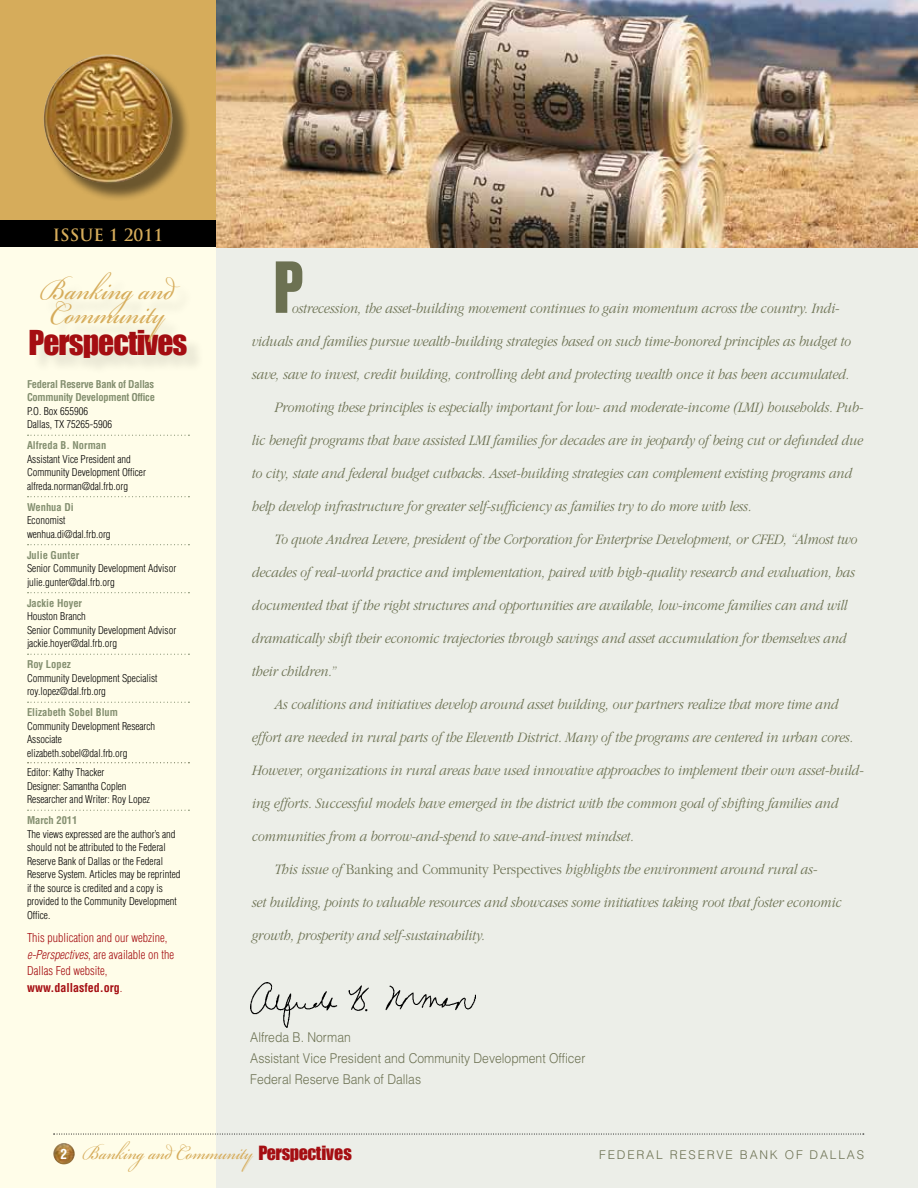
<style>
.page{position:relative;width:918px;height:1188px;background:#fff}
.page>*{position:absolute;margin:0;border:0;box-sizing:border-box;transform-origin:0 0}
.t1{font:72px "Impact LT Std";color:#6c7152;scale:.9 1}
.t2{font:47.25px "Bickham Script Pro";color:#d6ac5b;scale:.83 1}
.t3{font:31.5px "Bickham Script Pro";color:#d6ac5b;scale:.83 1}
.t4{font:31.5px "Impact";letter-spacing:-.03em;color:#a50e12}
.t5{font:700 16.5px "Trajan Pro";color:#d6ac5b}
.t6{font:italic 300 15px/33px "ITC Garamond Std";letter-spacing:-.01em;color:#6c7152;scale:.9 1}
.t7{font:300 13.5px/21px "Helvetica LT Std";color:#6c7152;scale:.9 1}
.t8{font:700 condensed 13.5px "Helvetica LT Std";color:#fff}
.t9{font:300 condensed 12px/16.5px "Helvetica LT Std";color:#a50e12}
.t10{font:300 12px "Helvetica LT Std";color:#6c7152}
.t11{font:300 condensed 10.5px/13.5px "Helvetica LT Std";color:#000}
.t12{font:700 condensed 10.5px "Helvetica LT Std";color:#848f70}
.t13{font:700 condensed 10.5px/13.5px "Helvetica LT Std";letter-spacing:-.025em;color:#848f70}
.s1{font-style:italic}
.s2{font-weight:700}
.s3{font-style:normal}
.s4{font-family:"Impact";font-size:18px;color:#a50e12}
</style>
<div class="page">
<div style="left:0;top:245px;width:216px;height:943px;background:#fffde9"></div>
<div style="left:216px;top:0;width:702px;height:1188px;background:#eceee8"></div>
<svg style="left:55px;top:1143px;width:9px;height:5px"></svg>
<svg style="left:54px;top:1134px;width:810px;height:1px"></svg>
<div style="left:0;top:0;width:216px;height:222px;background:#d6ac5b"></div>
<div style="left:32px;top:333px;width:173px;height:44px;background:#000;opacity:.1"></div>
<div style="left:43px;top:275px;width:153px;height:84px;background:#000;opacity:.1"></div>
<div style="left:46px;top:57px;width:144px;height:145px;background:#000;opacity:.5"></div>
<img style="left:55px;top:55px;width:50px;height:27px">
<div style="left:0;top:220px;width:216px;height:27px;background:#000"></div>
<img style="left:251px;top:983px;width:225px;height:45px">
<img style="left:216px;top:0;width:702px;height:248px">
<svg style="left:28px;top:435px;width:161px;height:1px"></svg>
<svg style="left:28px;top:496px;width:161px;height:1px"></svg>
<svg style="left:28px;top:544px;width:161px;height:1px"></svg>
<svg style="left:28px;top:592px;width:161px;height:1px"></svg>
<svg style="left:28px;top:654px;width:161px;height:1px"></svg>
<svg style="left:28px;top:702px;width:161px;height:1px"></svg>
<svg style="left:28px;top:762px;width:161px;height:1px"></svg>
<svg style="left:28px;top:810px;width:161px;height:1px"></svg>
<p class="t5" style="left:53px;top:224px;width:112px">ISSUE 1 2011</p>
<h2 class="t2" style="left:41px;top:256px;width:163px">Banking and</h2>
<h2 class="t2" style="left:50px;top:280px;width:141px">Community</h2>
<h3 class="t4" style="left:29px;top:318px;width:160px">Perspectives</h3>
<p class="t13" style="left:27px;top:377px;width:129px">Federal Reserve Bank of Dallas<br>Community Development Office</p>
<p class="t11" style="left:27px;top:404px;width:87px">P.O. Box 655906<br>Dallas, TX 75265-5906</p>
<p class="t12" style="left:27px;top:439px;width:81px">Alfreda B. Norman</p>
<p class="t11" style="left:27px;top:452px;width:120px">Assistant Vice President and<br>Community Development Officer alfreda.norman@dal.frb.org</p>
<p class="t12" style="left:27px;top:500px;width:48px">Wenhua Di</p>
<p class="t11" style="left:27px;top:514px;width:85px">Economist wenhua.di@dal.frb.org</p>
<p class="t12" style="left:27px;top:548px;width:54px">Julie Gunter</p>
<p class="t11" style="left:27px;top:562px;width:151px">Senior Community Development Advisor julie.gunter@dal.frb.org</p>
<p class="t12" style="left:27px;top:596px;width:57px">Jackie Hoyer</p>
<p class="t11" style="left:27px;top:610px;width:151px">Houston Branch<br>Senior Community Development Advisor jackie.hoyer@dal.frb.org</p>
<p class="t12" style="left:27px;top:658px;width:46px">Roy Lopez</p>
<p class="t11" style="left:27px;top:671px;width:132px">Community Development Specialist roy.lopez@dal.frb.org</p>
<p class="t12" style="left:27px;top:706px;width:93px">Elizabeth Sobel Blum</p>
<p class="t11" style="left:27px;top:719px;width:130px">Community Development Research<br>Associate elizabeth.sobel@dal.frb.org</p>
<p class="t11" style="left:27px;top:766px;width:125px">Editor: Kathy Thacker<br>Designer: Samantha Coplen<br>Researcher and Writer: Roy Lopez</p>
<p class="t12" style="left:27px;top:814px;width:52px">March 2011</p>
<p class="t11" style="left:27px;top:827px;width:155px">The views expressed are the author’s and should not be attributed to the Federal Reserve Bank of Dallas or the Federal Reserve System. Articles may be reprinted if the source is credited and a copy is provided to the Community Development Office.</p>
<p class="t9" style="left:27px;top:929px;width:149px">This publication and our webzine, <span class="s1">e-Perspectives</span>, are available on the<br>Dallas Fed website, <span class="s2">www.dallasfed.org</span>.</p>
<h1 class="t1" style="left:274px;top:245px;width:33px">P</h1>
<p class="t6" style="left:292px;top:292px;width:610px">ostrecession, the asset-building movement continues to gain momentum across the country. Indi-</p>
<p class="t6" style="left:252px;top:325px;width:667px">viduals and families pursue wealth-building strategies based on such time-honored principles as budget to</p>
<p class="t6" style="left:252px;top:358px;width:665px">save, save to invest, credit building, controlling debt and protecting wealth once it has been accumulated.</p>
<p class="t6" style="left:274px;top:391px;width:656px">Promoting these principles is especially important for low- and moderate-income (LMI) households. Pub-</p>
<p class="t6" style="left:252px;top:424px;width:681px">lic benefit programs that have assisted LMI families for decades are in jeopardy of being cut or defunded due</p>
<p class="t6" style="left:252px;top:457px;width:668px">to city, state and federal budget cutbacks. Asset-building strategies can complement existing programs and</p>
<p class="t6" style="left:252px;top:490px;width:557px">help develop infrastructure for greater self-sufficiency as families try to do more with less.</p>
<p class="t6" style="left:274px;top:523px;width:649px">To quote Andrea Levere, president of the Corporation for Enterprise Development, or CFED, “Almost two</p>
<p class="t6" style="left:252px;top:556px;width:672px">decades of real-world practice and implementation, paired with high-quality research and evaluation, has</p>
<p class="t6" style="left:252px;top:589px;width:663px">documented that if the right structures and opportunities are available, low-income families can and will</p>
<p class="t6" style="left:252px;top:622px;width:662px">dramatically shift their economic trajectories through savings and asset accumulation for themselves and</p>
<p class="t6" style="left:252px;top:655px;width:95px">their children.”</p>
<p class="t6" style="left:274px;top:688px;width:628px">As coalitions and initiatives develop around asset building, our partners realize that more time and</p>
<p class="t6" style="left:252px;top:721px;width:670px">effort are needed in rural parts of the Eleventh District. Many of the programs are centered in urban cores.</p>
<p class="t6" style="left:252px;top:754px;width:681px">However, organizations in rural areas have used innovative approaches to implement their own asset-build&shy;ing efforts. Successful models have emerged in the district with the common goal of shifting families and</p>
<p class="t6" style="left:252px;top:820px;width:426px">communities from a borrow-and-spend to save-and-invest mindset.</p>
<p class="t6" style="left:274px;top:853px;width:605px">This issue of <span class="s3">Banking and Community Perspectives</span> highlights the environment around rural as-</p>
<p class="t6" style="left:252px;top:886px;width:657px">set building, points to valuable resources and showcases some initiatives taking root that foster economic</p>
<p class="t6" style="left:252px;top:919px;width:260px">growth, prosperity and self-sustainability.</p>
<p class="t7" style="left:250px;top:1026px;width:374px">Alfreda B. Norman<br>Assistant Vice President and Community Development Officer<br>Federal Reserve Bank of Dallas</p>
<p class="t8" style="left:60px;top:1145px;width:8px">2</p>
<h3 class="t3" style="left:83px;top:1129px;width:325px">Banking and Community <span class="s4">Perspectives</span></h3>
<p class="t10" style="left:599px;top:1147px;width:266px">Federal Reserve Bank of D allas</p>
</div>
